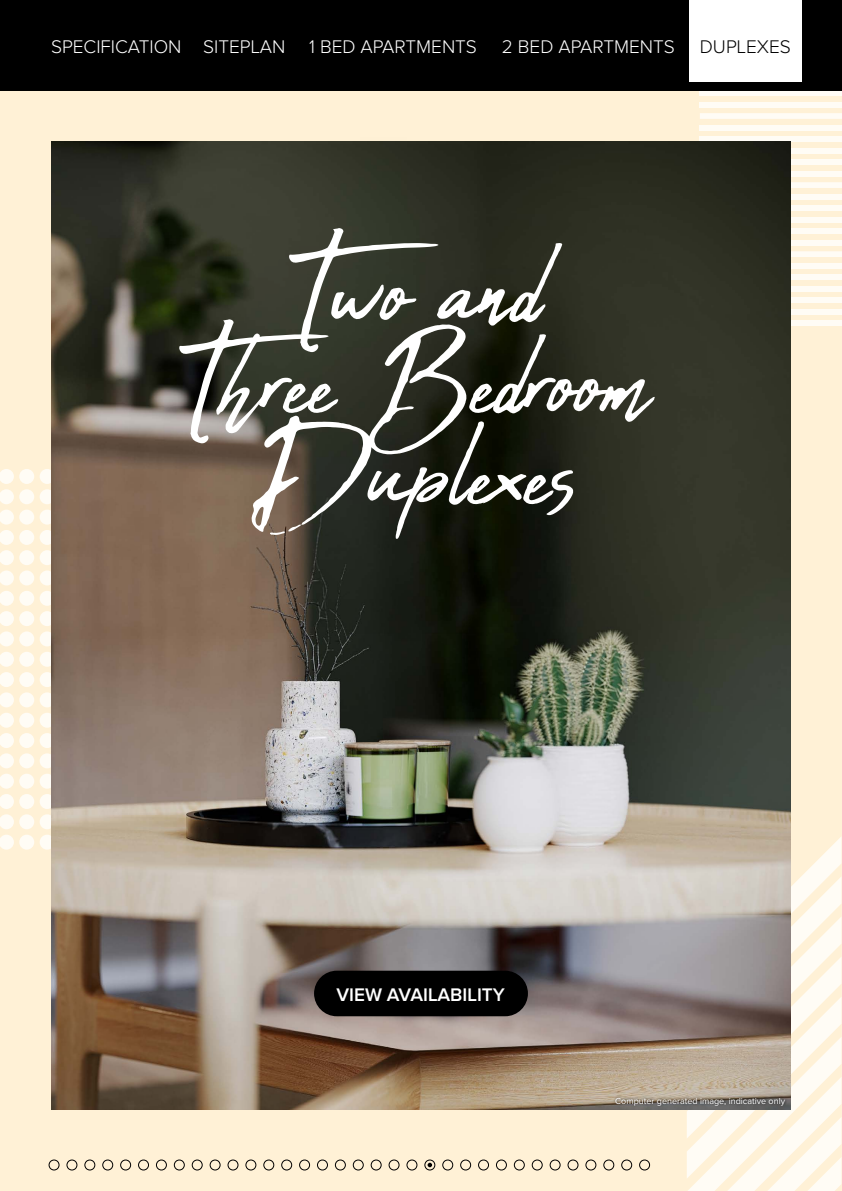
<style>
.page{position:relative;width:842px;height:1191px;background:#fff}
.page>*{position:absolute;margin:0;border:0;box-sizing:border-box;transform-origin:0 0}
.t1{font:150px "Abuget";color:#fff}
.t2{font:300 19px "Proxima Nova";color:#fff}
.t3{font:300 19px "Proxima Nova";color:#000}
.t4{font:600 18.9px "Proxima Nova";color:#fff}
.t5{font:9px "Proxima Nova";color:#fff}
</style>
<div class="page">
<div style="left:0;top:91px;width:842px;height:1100px;background:#fff1d6"></div>
<div style="left:700px;top:90px;width:142px;height:6px;background:#fffcf5"></div>
<div style="left:700px;top:102px;width:142px;height:5px;background:#fffcf5"></div>
<svg style="left:815px;top:113px;width:27px;height:6px"></svg>
<div style="left:700px;top:125px;width:142px;height:5px;background:#fffcf5"></div>
<div style="left:700px;top:136px;width:142px;height:6px;background:#fffcf5"></div>
<div style="left:700px;top:148px;width:142px;height:5px;background:#fffcf5"></div>
<div style="left:700px;top:159px;width:142px;height:6px;background:#fffcf5"></div>
<div style="left:700px;top:171px;width:142px;height:5px;background:#fffcf5"></div>
<svg style="left:815px;top:182px;width:27px;height:6px"></svg>
<div style="left:700px;top:194px;width:142px;height:5px;background:#fffcf5"></div>
<div style="left:700px;top:205px;width:142px;height:6px;background:#fffcf5"></div>
<div style="left:700px;top:217px;width:142px;height:5px;background:#fffcf5"></div>
<div style="left:700px;top:228px;width:142px;height:6px;background:#fffcf5"></div>
<div style="left:700px;top:240px;width:142px;height:5px;background:#fffcf5"></div>
<svg style="left:815px;top:251px;width:27px;height:6px"></svg>
<div style="left:700px;top:263px;width:142px;height:5px;background:#fffcf5"></div>
<div style="left:700px;top:274px;width:142px;height:6px;background:#fffcf5"></div>
<div style="left:700px;top:286px;width:142px;height:5px;background:#fffcf5"></div>
<div style="left:700px;top:297px;width:142px;height:6px;background:#fffcf5"></div>
<div style="left:700px;top:309px;width:142px;height:5px;background:#fffcf5"></div>
<div style="left:700px;top:320px;width:142px;height:6px;background:#fffcf5"></div>
<svg style="left:687px;top:837px;width:154px;height:354px"></svg>
<svg style="left:0;top:469px;width:11px;height:55px"></svg>
<div style="left:19px;top:753px;width:15px;height:15px;background:#fffcf5;border-radius:50%"></div>
<div style="left:19px;top:733px;width:15px;height:15px;background:#fffcf5;border-radius:50%"></div>
<div style="left:19px;top:712px;width:15px;height:15px;background:#fffcf5;border-radius:50%"></div>
<div style="left:19px;top:692px;width:15px;height:15px;background:#fffcf5;border-radius:50%"></div>
<svg style="left:0;top:591px;width:11px;height:55px"></svg>
<svg style="left:0;top:652px;width:14px;height:75px"></svg>
<svg style="left:0;top:530px;width:11px;height:55px"></svg>
<div style="left:19px;top:834px;width:15px;height:15px;background:#fffcf5;border-radius:50%"></div>
<div style="left:19px;top:814px;width:15px;height:15px;background:#fffcf5;border-radius:50%"></div>
<svg style="left:0;top:794px;width:14px;height:55px"></svg>
<div style="left:19px;top:794px;width:15px;height:15px;background:#fffcf5;border-radius:50%"></div>
<svg style="left:0;top:733px;width:14px;height:55px"></svg>
<div style="left:19px;top:773px;width:15px;height:15px;background:#fffcf5;border-radius:7px"></div>
<div style="left:40px;top:753px;width:15px;height:15px;background:#fffcf5;border-radius:50%"></div>
<div style="left:40px;top:733px;width:15px;height:15px;background:#fffcf5;border-radius:50%"></div>
<div style="left:40px;top:712px;width:15px;height:15px;background:#fffcf5;border-radius:50%"></div>
<div style="left:40px;top:692px;width:15px;height:15px;background:#fffcf5;border-radius:50%"></div>
<div style="left:40px;top:834px;width:15px;height:15px;background:#fffcf5;border-radius:50%"></div>
<div style="left:40px;top:814px;width:15px;height:15px;background:#fffcf5;border-radius:50%"></div>
<div style="left:40px;top:794px;width:15px;height:15px;background:#fffcf5;border-radius:50%"></div>
<div style="left:40px;top:773px;width:15px;height:15px;background:#fffcf5;border-radius:7px"></div>
<img style="left:51px;top:703px;width:740px;height:406px">
<div style="left:11px;top:56px;width:804px;height:647px;background:#000;opacity:.2"></div>
<div style="left:613px;top:1094px;width:175px;height:13px;background:#000;opacity:.75"></div>
<div style="left:314px;top:970px;width:214px;height:46px;background:#000;border-radius:23px"></div>
<div style="left:0;top:0;width:842px;height:91px;background:#000"></div>
<div style="left:690px;top:0;width:112px;height:81px;background:#fff"></div>
<div style="left:49px;top:1159px;width:10px;height:11px;border:1px solid #000;border-radius:50%"></div>
<div style="left:67px;top:1159px;width:10px;height:11px;border:1px solid #000;border-radius:50%"></div>
<div style="left:85px;top:1159px;width:10px;height:11px;border:1px solid #000;border-radius:50%"></div>
<div style="left:103px;top:1159px;width:10px;height:11px;border:1px solid #000;border-radius:50%"></div>
<div style="left:120px;top:1159px;width:11px;height:11px;border:1px solid #000;border-radius:50%"></div>
<div style="left:138px;top:1159px;width:11px;height:11px;border:1px solid #000;border-radius:50%"></div>
<div style="left:156px;top:1159px;width:11px;height:11px;border:1px solid #000;border-radius:50%"></div>
<div style="left:174px;top:1159px;width:11px;height:11px;border:1px solid #000;border-radius:50%"></div>
<div style="left:192px;top:1159px;width:10px;height:11px;border:1px solid #000;border-radius:50%"></div>
<div style="left:210px;top:1159px;width:10px;height:11px;border:1px solid #000;border-radius:50%"></div>
<div style="left:228px;top:1159px;width:10px;height:11px;border:1px solid #000;border-radius:50%"></div>
<div style="left:407px;top:1159px;width:10px;height:11px;border:1px solid #000;border-radius:50%"></div>
<div style="left:246px;top:1159px;width:10px;height:11px;border:1px solid #000;border-radius:50%"></div>
<div style="left:425px;top:1159px;width:10px;height:11px;border:1px solid #000;border-radius:50%"></div>
<div style="left:264px;top:1159px;width:10px;height:11px;border:1px solid #000;border-radius:50%"></div>
<div style="left:442px;top:1159px;width:11px;height:11px;border:1px solid #000;border-radius:50%"></div>
<div style="left:281px;top:1159px;width:11px;height:11px;border:1px solid #000;border-radius:50%"></div>
<div style="left:460px;top:1159px;width:11px;height:11px;border:1px solid #000;border-radius:50%"></div>
<div style="left:299px;top:1159px;width:11px;height:11px;border:1px solid #000;border-radius:50%"></div>
<div style="left:478px;top:1159px;width:11px;height:11px;border:1px solid #000;border-radius:50%"></div>
<div style="left:317px;top:1159px;width:11px;height:11px;border:1px solid #000;border-radius:50%"></div>
<div style="left:496px;top:1159px;width:11px;height:11px;border:1px solid #000;border-radius:50%"></div>
<div style="left:335px;top:1159px;width:11px;height:11px;border:1px solid #000;border-radius:50%"></div>
<div style="left:514px;top:1159px;width:10px;height:11px;border:1px solid #000;border-radius:50%"></div>
<div style="left:353px;top:1159px;width:10px;height:11px;border:1px solid #000;border-radius:50%"></div>
<div style="left:532px;top:1159px;width:10px;height:11px;border:1px solid #000;border-radius:50%"></div>
<div style="left:371px;top:1159px;width:10px;height:11px;border:1px solid #000;border-radius:50%"></div>
<div style="left:550px;top:1159px;width:10px;height:11px;border:1px solid #000;border-radius:50%"></div>
<div style="left:586px;top:1159px;width:10px;height:11px;border:1px solid #000;border-radius:50%"></div>
<div style="left:389px;top:1159px;width:10px;height:11px;border:1px solid #000;border-radius:50%"></div>
<div style="left:568px;top:1159px;width:10px;height:11px;border:1px solid #000;border-radius:50%"></div>
<div style="left:604px;top:1159px;width:10px;height:11px;border:1px solid #000;border-radius:50%"></div>
<svg style="left:428px;top:1162px;width:4px;height:5px"></svg>
<div style="left:621px;top:1159px;width:11px;height:11px;border:1px solid #000;border-radius:50%"></div>
<div style="left:639px;top:1159px;width:11px;height:11px;border:1px solid #000;border-radius:50%"></div>
<p class="t2" style="left:51px;top:38px;width:236px">SPECIFICATION SITEPLAN</p>
<p class="t2" style="left:309px;top:38px;width:169px">1 BED APARTMENTS</p>
<p class="t2" style="left:502px;top:38px;width:174px">2 BED APARTMENTS</p>
<p class="t3" style="left:700px;top:38px;width:92px">DUPLEXES</p>
<h1 class="t1" style="left:289px;top:206px;width:255px">Two and</h1>
<h1 class="t1" style="left:179px;top:297px;width:475px">Three Bedroom</h1>
<h1 class="t1" style="left:252px;top:388px;width:329px">Duplexes</h1>
<p class="t4" style="left:337px;top:986px;width:170px">VIEW AVAILABILITY</p>
<p class="t5" style="left:615px;top:1096px;width:171px">Computer generated image, indicative only</p>
</div>
